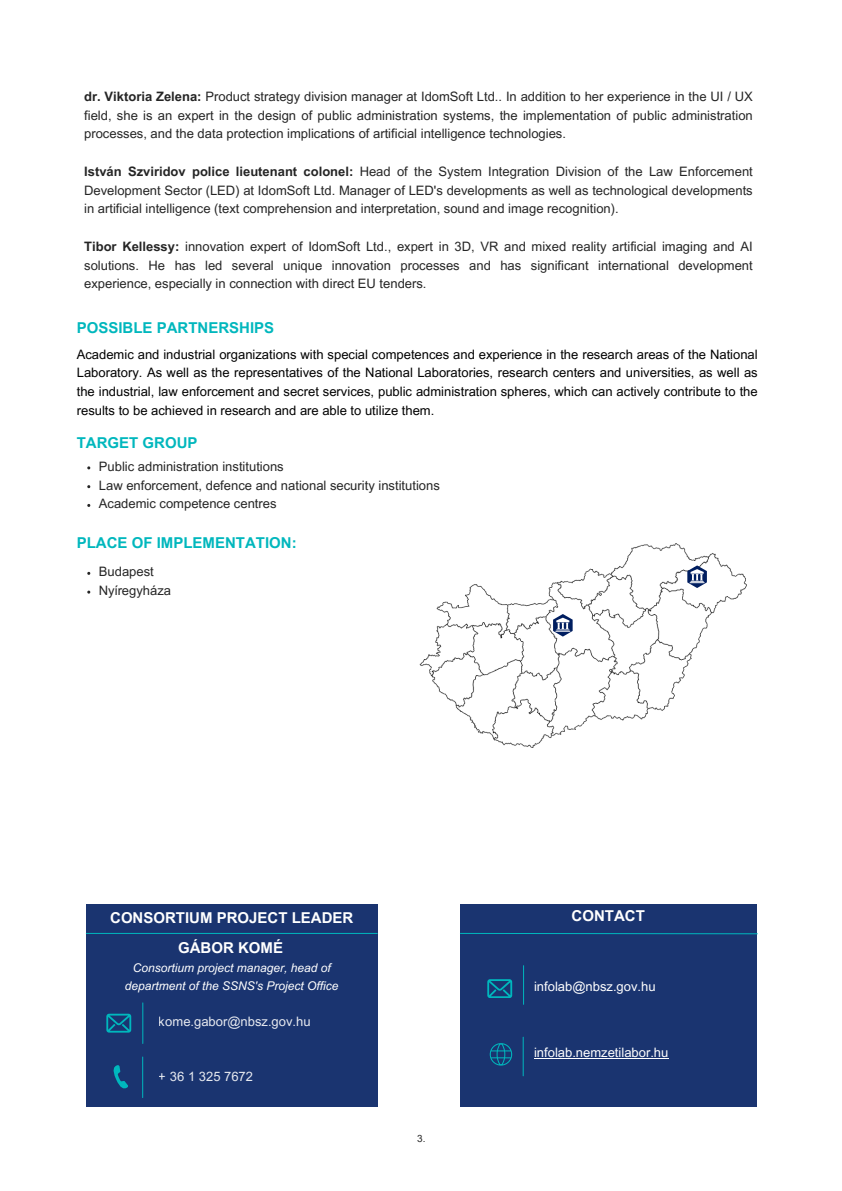
<style>
.page{position:relative;width:842px;height:1191px;background:#fff}
.page>*{position:absolute;margin:0;border:0;box-sizing:border-box;transform-origin:0 0}
.t1{font:700 15px "Arial MT Pro";color:#00b7bd}
.t2{font:700 15px "Arial MT Pro";color:#fff}
.t3{font:13px/18.8px "Arial MT Pro";color:#252525;text-align:justify}
.t4{font:13px/18.8px "Arial MT Pro";color:#000;text-align:justify}
.t5{font:13px "Arial MT Pro";color:#fff}
.t6{font:italic 12px/18px "Arial MT Pro";color:#fff;text-align:center}
.t7{font:10px "Arial MT Pro";color:#252525}
.s1{font-weight:700}
</style>
<div class="page">
<div style="left:460px;top:904px;width:297px;height:202px;background:#1a3470"></div>
<svg style="left:487px;top:979px;width:25px;height:18px"></svg>
<hr style="left:523px;top:965px;width:1px;height:39px;background:#00b7bd">
<hr style="left:534px;top:1057px;width:134px;height:1px;background:#fff">
<svg style="left:490px;top:1043px;width:22px;height:22px"></svg>
<svg style="left:460px;top:933px;width:298px;height:1px"></svg>
<hr style="left:523px;top:1037px;width:1px;height:38px;background:#00b7bd">
<div style="left:86px;top:904px;width:292px;height:202px;background:#1a3470"></div>
<hr style="left:142px;top:1002px;width:1px;height:41px;background:#00b7bd">
<hr style="left:86px;top:932px;width:291px;height:1px;background:#00b7bd">
<svg style="left:106px;top:1013px;width:25px;height:19px"></svg>
<img style="left:419px;top:543px;width:328px;height:205px">
<svg style="left:553px;top:614px;width:20px;height:22px"></svg>
<svg style="left:687px;top:565px;width:20px;height:23px"></svg>
<svg style="left:113px;top:1065px;width:15px;height:24px"></svg>
<hr style="left:142px;top:1056px;width:1px;height:41px;background:#00b7bd">
<h2 class="t3" style="left:84px;top:88px;width:670px"><span class="s1">dr. Viktoria Zelena:</span> Product strategy division manager at IdomSoft Ltd.. In addition to her experience in the UI / UX field, she is an expert in the design of public administration systems, the implementation of public administration processes, and the data protection implications of artificial intelligence technologies.</h2>
<h2 class="t3" style="left:84px;top:163px;width:670px"><span class="s1">István Szviridov police lieutenant colonel:</span> Head of the System Integration Division of the Law Enforcement Development Sector (LED) at IdomSoft Ltd. Manager of LED's developments as well as technological developments in artificial intelligence (text comprehension and interpretation, sound and image recognition).</h2>
<h2 class="t3" style="left:84px;top:238px;width:670px"><span class="s1">Tibor Kellessy:</span> innovation expert of IdomSoft Ltd., expert in 3D, VR and mixed reality artificial imaging and AI solutions. He has led several unique innovation processes and has significant international development experience, especially in connection with direct EU tenders.</h2>
<h2 class="t1" style="left:77px;top:322px;width:199px">POSSIBLE PARTNERSHIPS</h2>
<p class="t4" style="left:77px;top:346px;width:682px">Academic and industrial organizations with special competences and experience in the research areas of the National Laboratory. As well as the representatives of the National Laboratories, research centers and universities, as well as the industrial, law enforcement and secret services, public administration spheres, which can actively contribute to the results to be achieved in research and are able to utilize them.</p>
<p class="t1" style="left:77px;top:437px;width:122px">TARGET GROUP</p>
<h1 class="t3" style="left:99px;top:458px;width:186px">Public administration institutions</h1>
<h2 class="t3" style="left:99px;top:477px;width:342px">Law enforcement, defence and national security institutions</h2>
<h1 class="t3" style="left:99px;top:496px;width:179px">Academic competence centres</h1>
<p class="t1" style="left:77px;top:536px;width:221px">PLACE OF IMPLEMENTATION:</p>
<p class="t3" style="left:99px;top:564px;width:56px">Budapest</p>
<h1 class="t3" style="left:99px;top:582px;width:74px">Nyíregyháza</h1>
<h1 class="t2" style="left:110px;top:911px;width:245px">CONSORTIUM PROJECT LEADER</h1>
<p class="t2" style="left:178px;top:941px;width:106px">GÁBOR KOMÉ</p>
<p class="t6" style="left:125px;top:960px;width:215px">Consortium project manager, head of department of the SSNS's Project Office</p>
<p class="t5" style="left:159px;top:1016px;width:153px">kome.gabor@nbsz.gov.hu</p>
<p class="t5" style="left:159px;top:1071px;width:96px">+ 36 1 325 7672</p>
<h1 class="t7" style="left:417px;top:1134px;width:10px">3.</h1>
<p class="t2" style="left:572px;top:910px;width:75px">CONTACT</p>
<p class="t5" style="left:534px;top:981px;width:123px">infolab@nbsz.gov.hu</p>
<p class="t5" style="left:534px;top:1047px;width:136px">infolab.nemzetilabor.hu</p>
</div>
